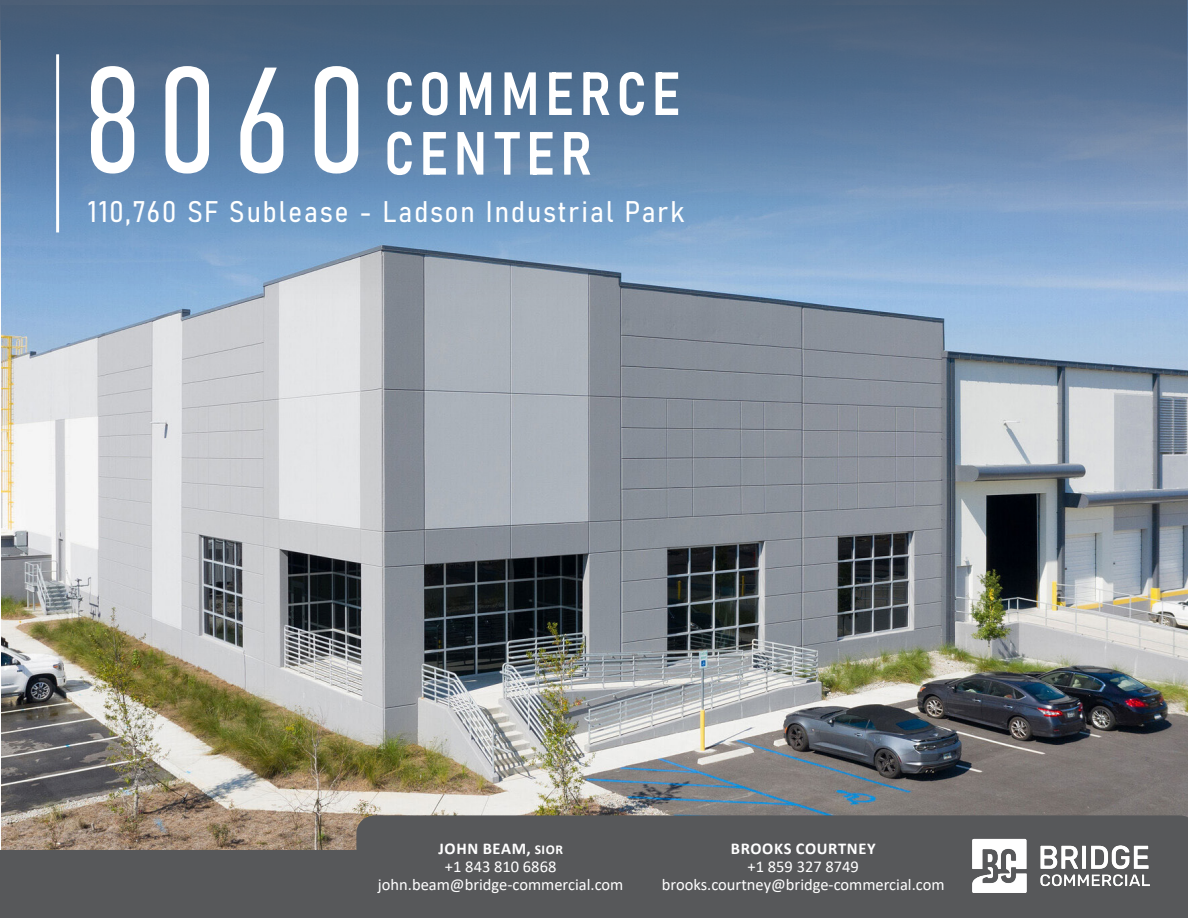
<style>
.page{position:relative;width:1188px;height:918px;background:#fff}
.page>*{position:absolute;margin:0;border:0;box-sizing:border-box;transform-origin:0 0}
.t1{font:300 149.25px "DIN Condensed";color:#fff}
.t2{font:60px/59.7px "Bahnschrift";letter-spacing:.1em;color:#fff}
.grey_body{font:29.4px "Bahnschrift";letter-spacing:.07em;color:#fff}
.t3{font:16.5px "Calibri";color:#fff}
.t4{font:700 16.5px "Calibri";letter-spacing:.04em;color:#fff}
.s1{font-size:13.5px}
</style>
<div class="page">
<img style="left:0;top:0;width:1188px;height:850px">
<hr style="left:56px;top:54px;width:3px;height:178px;background:#fff">
<div style="left:0;top:850px;width:424px;height:68px;background:#57585a"></div>
<div style="left:356px;top:815px;width:832px;height:103px;background:#57585a"></div>
<img style="left:960px;top:825px;width:201px;height:81px">
<p class="t1" style="left:82px;top:37px;width:287px">8060</p>
<p class="t2" style="left:384px;top:60px;width:298px">COMMERCE<br>CENTER</p>
<p class="grey_body" style="left:88px;top:189px;width:598px">110,760 SF Sublease - Ladson Industrial Park</p>
<p class="t4" style="left:438px;top:836px;width:126px">JOHN BEAM, <span class="s1">SIOR</span></p>
<p class="t3" style="left:445px;top:855px;width:113px">+1 843 810 6868</p>
<p class="t3" style="left:378px;top:873px;width:247px">john.beam@bridge-commercial.com</p>
<p class="t4" style="left:731px;top:836px;width:146px">BROOKS COURTNEY</p>
<p class="t3" style="left:748px;top:855px;width:113px">+1 859 327 8749</p>
<p class="t3" style="left:662px;top:873px;width:284px">brooks.courtney@bridge-commercial.com</p>
</div>
